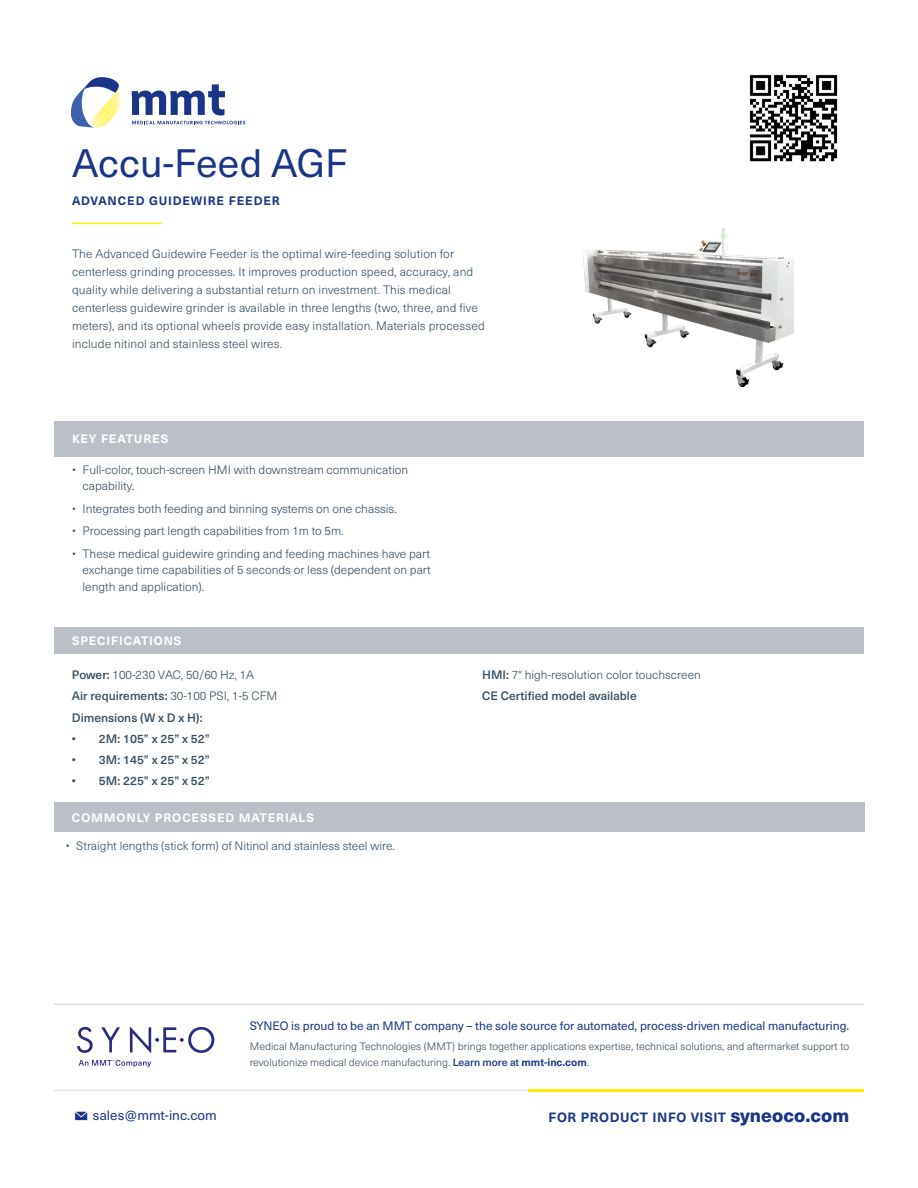
<style>
.page{position:relative;width:918px;height:1188px;background:#fff}
.page>*{position:absolute;margin:0;border:0;box-sizing:border-box;transform-origin:0 0}
.t1{font:39px "Neue Haas Unica W1 G";color:#1a3588}
.t2{font:13.5px "Neue Haas Unica W1 G";color:#1a3588}
.t3{font:700 13.2px "Neue Haas Unica W1 G";letter-spacing:.05em;color:#1a3588}
.t4{font:300 12px/18px "Neue Haas Unica W1 G";letter-spacing:.01em;color:#364e62}
.t5{font:500 12px "Neue Haas Unica W1 G";color:#364e62}
.t6{font:12px "Neue Haas Unica W1 G";color:#1a3588}
.t7{font:700 12px "Neue Haas Unica W1 G";letter-spacing:.075em;color:#fff}
.t8{font:700 12px "Neue Haas Unica W1 G";letter-spacing:.075em;color:#1a3588}
.t9{font:300 10.5px/16.5px "Neue Haas Unica W1 G";color:#364e62}
.s1{font-weight:500}
.s2{font-weight:300}
.s3{font-weight:500;color:#1a3588}
.s4{font-weight:700;color:#1a3588}
.s5{color:#1a3588}
.s6{font-weight:800;font-size:18.45px}
</style>
<div class="page">
<div style="left:54px;top:421px;width:810px;height:35px;background:#bbbfc7"></div>
<div style="left:54px;top:627px;width:810px;height:27px;background:#bbbfc7"></div>
<hr style="left:72px;top:223px;width:90px;height:1px;background:#ffed01">
<svg style="left:75px;top:1112px;width:12px;height:8px"></svg>
<hr style="left:54px;top:1090px;width:810px;height:1px;background:#bbbfc7">
<hr style="left:528px;top:1089px;width:336px;height:3px;background:#ffed01">
<svg style="left:71px;top:77px;width:50px;height:51px"></svg>
<svg style="left:132px;top:121px;width:113px;height:3px"></svg>
<svg style="left:132px;top:84px;width:93px;height:31px"></svg>
<svg style="left:79px;top:1060px;width:72px;height:7px"></svg>
<svg style="left:77px;top:1027px;width:16px;height:26px"></svg>
<svg style="left:101px;top:1027px;width:19px;height:25px"></svg>
<svg style="left:130px;top:1027px;width:84px;height:26px"></svg>
<hr style="left:54px;top:1004px;width:810px;height:1px;background:#bbbfc7">
<div style="left:54px;top:803px;width:810px;height:29px;background:#bbbfc7"></div>
<img style="left:584px;top:228px;width:210px;height:158px">
<img style="left:749px;top:74px;width:89px;height:88px">
<p class="t1" style="left:72px;top:134px;width:277px">Accu-Feed AGF</p>
<p class="t8" style="left:72px;top:191px;width:209px">ADVANCED GUIDEWIRE FEEDER</p>
<p class="t4" style="left:72px;top:244px;width:414px">The Advanced Guidewire Feeder is the optimal wire-feeding solution for centerless grinding processes. It improves production speed, accuracy, and quality while delivering a substantial return on investment. This medical centerless guidewire grinder is available in three lengths (two, three, and five meters), and its optional wheels provide easy installation. Materials processed include nitinol and stainless steel wires.</p>
<p class="t7" style="left:72px;top:430px;width:98px">KEY FEATURES</p>
<p class="t4" style="left:83px;top:460px;width:327px;line-height:16.5px;text-indent:-10px">• Full-color, touch-screen HMI with downstream communication capability.</p>
<p class="t4" style="left:72px;top:499px;width:326px">• Integrates both feeding and binning systems on one chassis.</p>
<p class="t4" style="left:72px;top:521px;width:273px">• Processing part length capabilities from 1m to 5m.</p>
<p class="t4" style="left:83px;top:544px;width:350px;line-height:16.5px;text-align:justify;text-indent:-10px">• These medical guidewire grinding and feeding machines have part exchange time capabilities of 5 seconds or less (dependent on part length and application).</p>
<p class="t7" style="left:72px;top:631px;width:111px">SPECIFICATIONS</p>
<p class="t4" style="left:72px;top:665px;width:184px"><span class="s1">Power:</span> 100-230 VAC, 50/60 Hz, 1A</p>
<p class="t5" style="left:72px;top:687px;width:207px">Air requirements: <span class="s2">30-100 PSI, 1-5 CFM</span></p>
<p class="t5" style="left:72px;top:708px;width:132px">Dimensions (W x D x H):</p>
<p class="t5" style="left:72px;top:730px;width:139px">• 2M: 105” x 25” x 52”</p>
<p class="t5" style="left:72px;top:751px;width:139px">• 3M: 145” x 25” x 52”</p>
<p class="t5" style="left:72px;top:772px;width:139px">• 5M: 225” x 25” x 52”</p>
<p class="t7" style="left:72px;top:808px;width:243px">COMMONLY PROCESSED MATERIALS</p>
<p class="t4" style="left:66px;top:836px;width:331px">• Straight lengths (stick form) of Nitinol and stainless steel wire.</p>
<p class="t4" style="left:482px;top:665px;width:220px"><span class="s1">HMI:</span> 7″ high-resolution color touchscreen</p>
<p class="t5" style="left:482px;top:687px;width:156px">CE Certified model available</p>
<p class="t6" style="left:250px;top:1017px;width:601px">SYNEO is proud to be an MMT company – the sole source for automated, process-driven medical manufacturing.</p>
<p class="t9" style="left:250px;top:1037px;width:601px">Medical Manufacturing Technologies (MMT) brings together applications expertise, technical solutions, and aftermarket support to revolutionize medical device manufacturing. <span class="s3">Learn more at</span> <span class="s4">mmt-inc.com</span><span class="s5">.</span></p>
<p class="t2" style="left:93px;top:1105px;width:126px">sales@mmt-inc.com</p>
<p class="t3" style="left:549px;top:1107px;width:302px">FOR PRODUCT INFO VISIT <span class="s6">syneoco.com</span></p>
</div>
